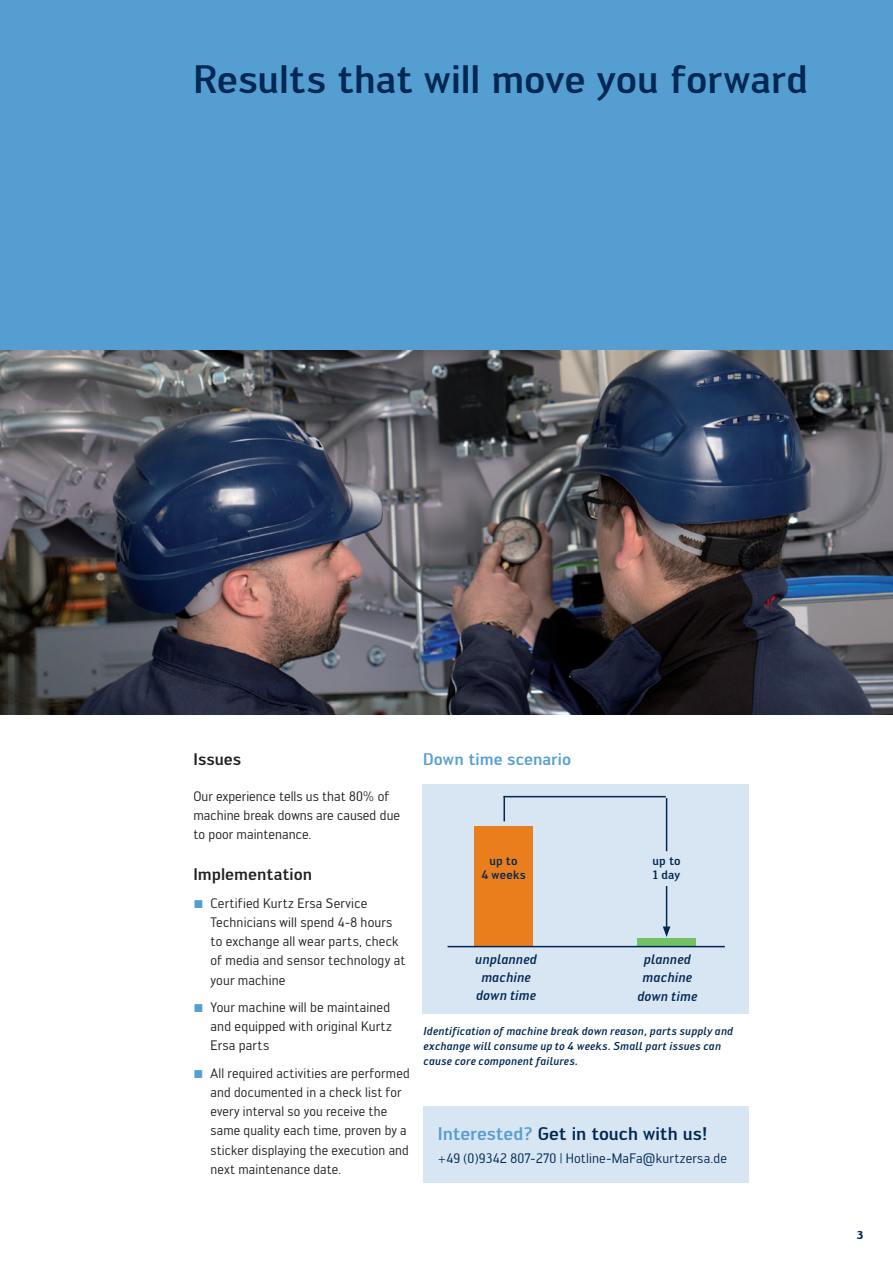
<style>
.page{position:relative;width:893px;height:1263px;background:#fff}
.page>*{position:absolute;margin:0;border:0;box-sizing:border-box;transform-origin:0 0}
.t1{font:500 39px "Engel";letter-spacing:-.005em;color:#002853}
.t2{font:500 18px "Engel";color:#002853}
.t3{font:500 16.5px "Engel";color:#231f20}
.t4{font:500 16.5px "Engel";color:#549ed1}
.t5{font:13.5px/19.2px "Engel";letter-spacing:.01em;color:#231f20}
.t6{font:italic 500 13.5px/18.3px "Engel";letter-spacing:.01em;color:#002853;text-align:center}
.t7{font:13.5px "Engel";letter-spacing:.015em;color:#002853}
.t8{font:500 12px/14.4px "Engel";letter-spacing:.015em;color:#002853;text-align:center}
.t9{font:italic 500 11.25px/15px "Engel";letter-spacing:.015em;color:#002853}
.t10{font:700 11.25px "Engel";color:#002853}
.s1{color:#549ed1}
</style>
<div class="page">
<div style="left:0;top:0;width:893px;height:351px;background:#549ed1"></div>
<div style="left:423px;top:784px;width:326px;height:230px;background:#d8e6f3"></div>
<div style="left:423px;top:1107px;width:325px;height:76px;background:#d8e6f3"></div>
<img style="left:0;top:351px;width:893px;height:363px">
<div style="left:474px;top:826px;width:59px;height:120px;background:#ea7e1d"></div>
<div style="left:637px;top:939px;width:59px;height:7px;background:#71c167"></div>
<hr style="left:503px;top:796px;width:2px;height:25px;background:#002853">
<hr style="left:503px;top:796px;width:163px;height:1px;background:#002853">
<hr style="left:666px;top:886px;width:1px;height:43px;background:#002853">
<svg style="left:663px;top:926px;width:7px;height:11px"></svg>
<hr style="left:666px;top:798px;width:1px;height:53px;background:#002853">
<hr style="left:448px;top:946px;width:277px;height:1px;background:#002853">
<h1 class="t1" style="left:193px;top:57px;width:616px">Results that will move you forward</h1>
<p class="t3" style="left:193px;top:750px;width:49px">Issues</p>
<p class="t5" style="left:193px;top:786px;width:208px">Our experience tells us that 80% of machine break downs are caused due to poor maintenance.</p>
<p class="t3" style="left:193px;top:864px;width:120px">Implementation</p>
<p class="t5" style="left:210px;top:894px;width:196px">Certified Kurtz Ersa Service<br>Technicians will spend 4-8 hours to exchange all wear parts, check of media and sensor technology at your machine</p>
<p class="t5" style="left:210px;top:998px;width:183px">Your machine will be maintained and equipped with original Kurtz<br>Ersa parts</p>
<p class="t5" style="left:210px;top:1064px;width:201px">All required activities are performed and documented in a check list for every interval so you receive the same quality each time, proven by a sticker displaying the execution and next maintenance date.</p>
<p class="t4" style="left:423px;top:750px;width:149px">Down time scenario</p>
<p class="t8" style="left:481px;top:853px;width:46px">up to<br>4 weeks</p>
<p class="t8" style="left:652px;top:853px;width:30px;text-align:left">up to<br>1 day</p>
<p class="t6" style="left:475px;top:950px;width:63px">unplanned machine down time</p>
<p class="t6" style="left:637px;top:950px;width:61px">planned machine down time</p>
<p class="t9" style="left:424px;top:1024px;width:311px">Identification of machine break down reason, parts supply and exchange will consume up to 4 weeks. Small part issues can cause core component failures.</p>
<h2 class="t2" style="left:438px;top:1123px;width:271px"><span class="s1">Interested?</span> Get in touch with us!</h2>
<p class="t7" style="left:438px;top:1151px;width:291px">+49 (0)9342 807-270 | Hotline-MaFa@kurtzersa.de</p>
<p class="t10" style="left:857px;top:1228px;width:8px">3</p>
</div>
